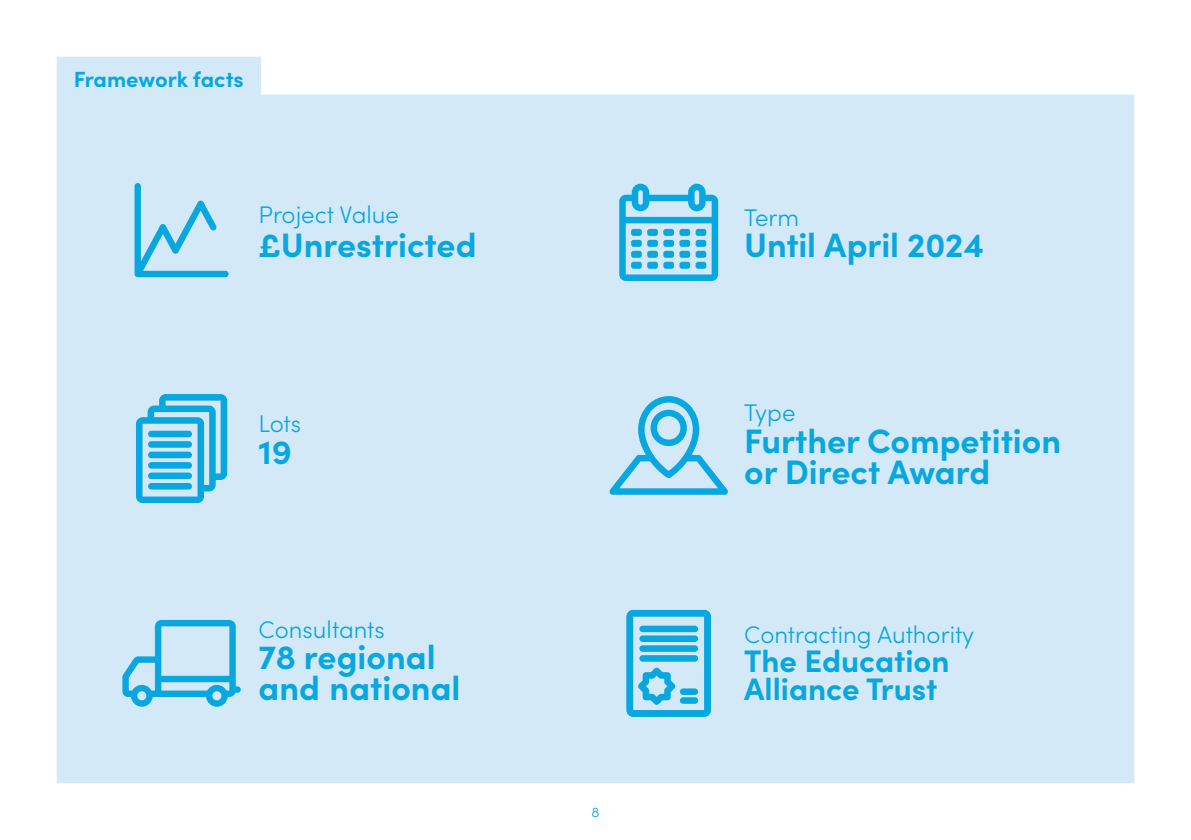
<style>
.page{position:relative;width:1191px;height:840px;background:#fff}
.page>*{position:absolute;margin:0;border:0;box-sizing:border-box;transform-origin:0 0}
.t1{font:700 34px/31.6px "Sofia Pro";color:#08a7e0}
.t2{font:700 31.2px/28px "Sofia Pro";color:#08a7e0}
.t3{font:300 24.2px "Sofia Pro";color:#08a7e0}
.t4{font:300 24px "Sofia Pro";color:#08a7e0}
.t5{font:700 22px "Sofia Pro";color:#08a7e0}
.t6{font:300 14px "Sofia Pro";color:#08a7e0}
</style>
<div class="page">
<div style="left:57px;top:57px;width:1077px;height:725px;background:#d4e9f7"></div>
<svg style="left:134px;top:183px;width:95px;height:94px;background:#a3d9f1"></svg>
<svg style="left:136px;top:394px;width:91px;height:109px;background:#63c4ea"></svg>
<svg style="left:609px;top:396px;width:119px;height:98px;background:#9cd6f0"></svg>
<svg style="left:619px;top:183px;width:99px;height:98px;background:#72c9eb"></svg>
<svg style="left:626px;top:609px;width:85px;height:107px;background:#6ac6eb"></svg>
<svg style="left:122px;top:619px;width:119px;height:87px;background:#95d4ef"></svg>
<p class="t5" style="left:74px;top:62px;width:171px">Framework facts</p>
<p class="t4" style="left:259px;top:197px;width:142px">Project Value</p>
<p class="t1" style="left:259px;top:226px;width:219px">£Unrestricted</p>
<p class="t3" style="left:259px;top:406px;width:44px">Lots</p>
<p class="t1" style="left:259px;top:433px;width:35px">19</p>
<p class="t4" style="left:259px;top:611px;width:128px">Consultants</p>
<p class="t1" style="left:259px;top:638px;width:203px">78 regional and national</p>
<p class="t6" style="left:591px;top:801px;width:10px">8</p>
<p class="t4" style="left:744px;top:200px;width:57px">Term</p>
<p class="t1" style="left:744px;top:227px;width:241px">Until April 2024</p>
<p class="t4" style="left:744px;top:395px;width:53px">Type</p>
<p class="t1" style="left:744px;top:422px;width:318px">Further Competition or Direct Award</p>
<p class="t4" style="left:744px;top:616px;width:232px">Contracting Authority</p>
<p class="t2" style="left:744px;top:644px;width:207px">The Education<br>Alliance Trust</p>
</div>
